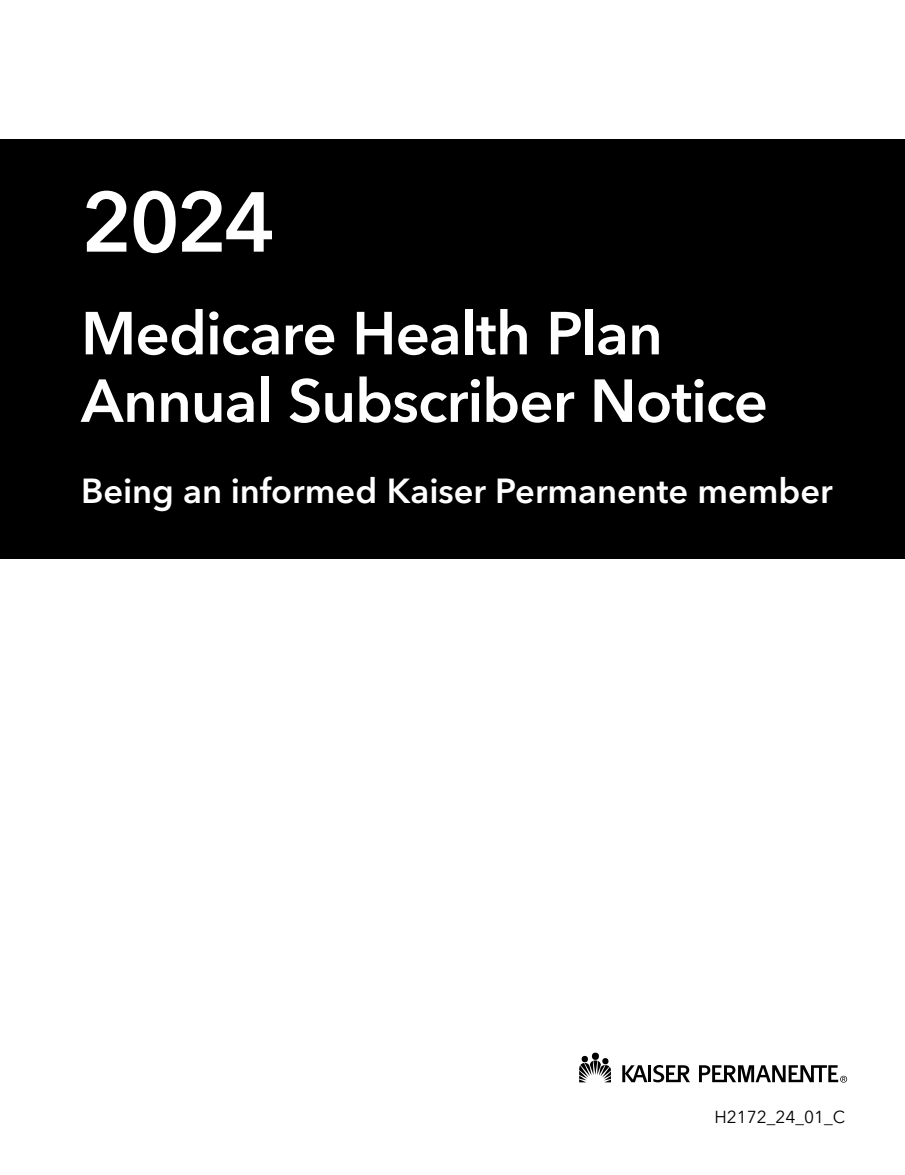
<style>
.page{position:relative;width:905px;height:1175px;background:#fff}
.page>*{position:absolute;margin:0;border:0;box-sizing:border-box;transform-origin:0 0}
.t1{font:600 84px "Avenir Next LT Pro";color:#fff}
.t2{font:600 60px/67.5px "Avenir Next LT Pro";letter-spacing:-.015em;color:#fff}
.t3{font:600 34.5px "Avenir Next LT Pro";color:#fff}
.t4{font:17.25px "Avenir Next LT Pro";color:#000}
</style>
<div class="page">
<svg style="left:579px;top:1055px;width:32px;height:27px"></svg>
<svg style="left:591px;top:1052px;width:8px;height:8px"></svg>
<hr style="left:648px;top:1065px;width:3px;height:17px;background:#000">
<svg style="left:622px;top:1065px;width:25px;height:17px"></svg>
<svg style="left:653px;top:1065px;width:37px;height:17px"></svg>
<svg style="left:699px;top:1065px;width:148px;height:17px"></svg>
<div style="left:0;top:283px;width:904px;height:275px;background:#000"></div>
<div style="left:0;top:140px;width:904px;height:152px;background:#000"></div>
<h1 class="t1" style="left:81px;top:171px;width:196px">2024</h1>
<h1 class="t2" style="left:81px;top:299px;width:688px">Medicare Health Plan<br>Annual Subscriber Notice</h1>
<p class="t3" style="left:81px;top:470px;width:753px">Being an informed Kaiser Permanente member</p>
<p class="t4" style="left:714px;top:1106px;width:132px">H2172_24_01_C</p>
</div>
